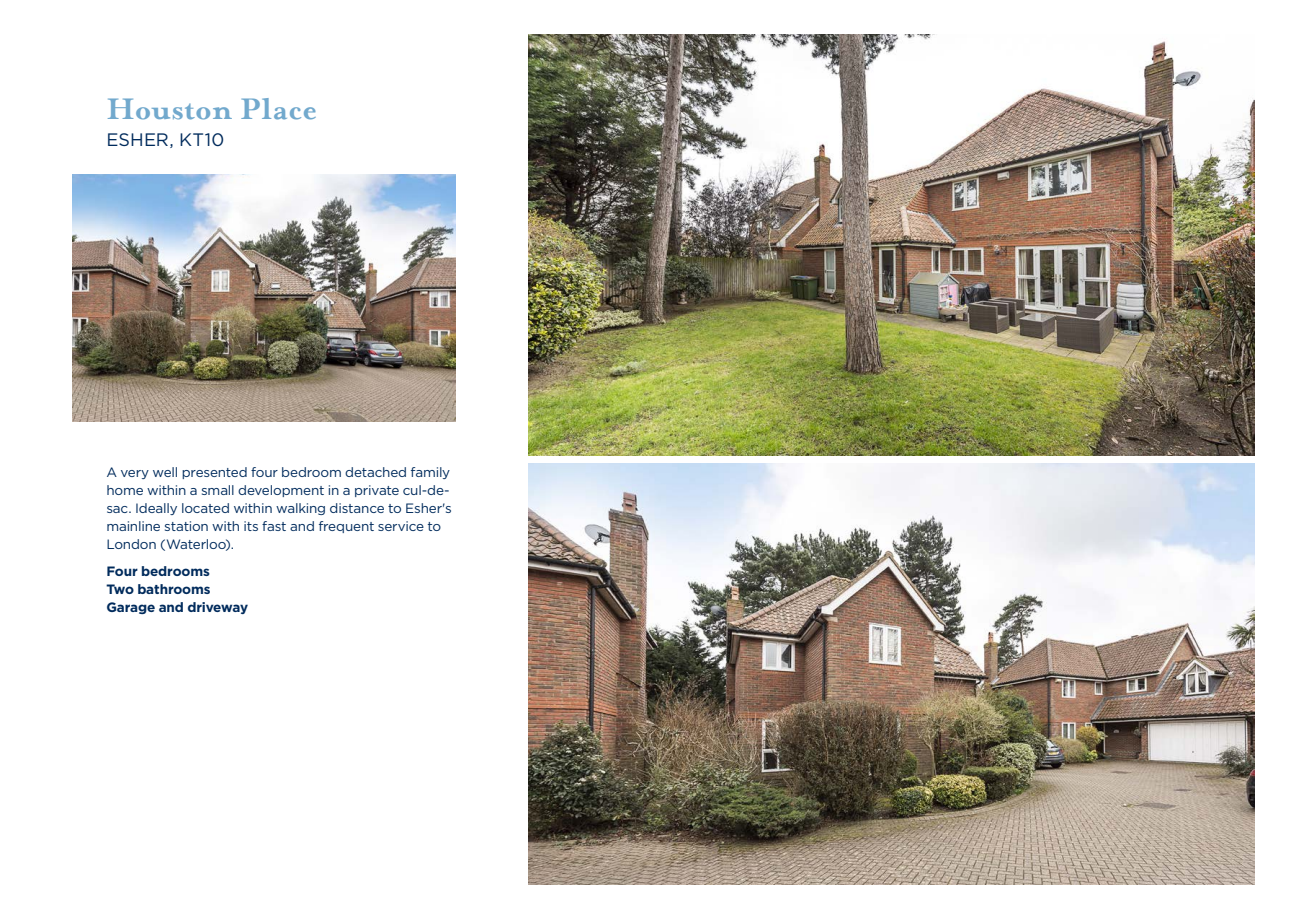
<style>
.page{position:relative;width:1289px;height:919px;background:#fff}
.page>*{position:absolute;margin:0;border:0;box-sizing:border-box;transform-origin:0 0}
.t1{font:700 34.5px "Mrs Eaves";color:#72a9cd}
.t2{font:18px "Gotham";letter-spacing:.01em;color:#002b5c}
.t3{font:13.5px/18px "Gotham";letter-spacing:-.015em;color:#002b5c}
.t4{font:700 13.5px/18px "Gotham";letter-spacing:-.01em;color:#002b5c}
</style>
<div class="page">
<img style="left:528px;top:34px;width:726px;height:421px">
<img style="left:528px;top:463px;width:726px;height:421px">
<img style="left:72px;top:174px;width:384px;height:247px">
<h1 class="t1" style="left:106px;top:89px;width:212px">Houston Place</h1>
<h2 class="t2" style="left:106px;top:128px;width:119px">ESHER, KT10</h2>
<p class="t3" style="left:106px;top:463px;width:347px">A very well presented four bedroom detached family home within a small development in a private cul-de&shy;sac. Ideally located within walking distance to Esher's mainline station with its fast and frequent service to London (Waterloo).</p>
<p class="t4" style="left:106px;top:561px;width:143px">Four bedrooms<br>Two bathrooms<br>Garage and driveway</p>
</div>
